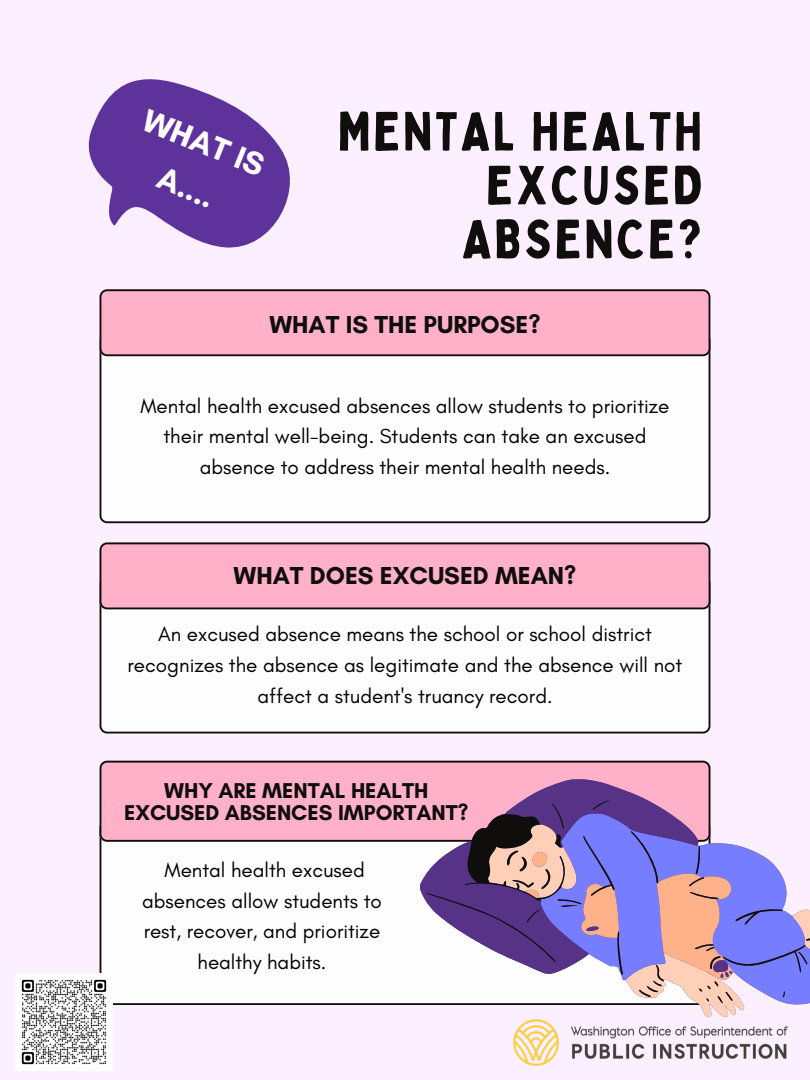
<style>
.page{position:relative;width:810px;height:1080px;background:#fcefff}
.page>*{position:absolute;margin:0;border:0;box-sizing:border-box;transform-origin:0 0}
.t1{font:53.88px/53.9px "Bobby Jones";letter-spacing:.05em;color:#0f0e0c;text-align:right}
.t2{font:700 32.44px/47.9px "Glacial Indifference";color:#fff;text-align:center}
.t3{font:700 25px "Glacial Indifference";color:#0f0e0c}
.t4{font:700 21.88px/21.6px "Glacial Indifference";color:#0f0e0c;text-align:center}
.t5{font:20.62px/30.9px "Glacial Indifference";color:#000;text-align:center}
</style>
<div class="page">
<div style="left:100px;top:842px;width:320px;height:163px;background:#fdfdfd"></div>
<svg style="left:100px;top:761px;width:610px;height:81px;background:#f1a8be"></svg>
<svg style="left:700px;top:1005px;width:45px;height:12px"></svg>
<svg style="left:733px;top:844px;width:77px;height:159px;fill:#777dff"></svg>
<svg style="left:420px;top:779px;width:313px;height:226px"></svg>
<div style="left:100px;top:356px;width:610px;height:167px;background:#fdfdfd"></div>
<div style="left:100px;top:289px;width:610px;height:67px;background:#ffb1c9"></div>
<div style="left:100px;top:609px;width:610px;height:124px;background:#fdfdfd"></div>
<svg style="left:100px;top:542px;width:610px;height:67px;background:#efa6bc"></svg>
<svg style="left:88px;top:79px;width:238px;height:216px"></svg>
<img style="left:513px;top:1019px;width:275px;height:46px">
<img style="left:16px;top:974px;width:96px;height:97px">
<h2 class="t2" style="left:154px;top:96px;width:130px;rotate:22deg">WHAT IS<br>A....</h2>
<h1 class="t1" style="left:338px;top:103px;width:366px">MENTAL HEALTH<br>EXCUSED<br>ABSENCE?</h1>
<h4 class="t3" style="left:269px;top:309px;width:273px">WHAT IS THE PURPOSE?</h4>
<p class="t5" style="left:140px;top:390px;width:530px">Mental health excused absences allow students to prioritize their mental well-being. Students can take an excused absence to address their mental health needs.</p>
<p class="t3" style="left:234px;top:560px;width:344px">WHAT DOES EXCUSED MEAN?</p>
<p class="t5" style="left:128px;top:619px;width:556px">An excused absence means the school or school district recognizes the absence as legitimate and the absence will not affect a student's truancy record.</p>
<h3 class="t4" style="left:124px;top:780px;width:346px">WHY ARE MENTAL HEALTH<br>EXCUSED ABSENCES IMPORTANT?</h3>
<p class="t5" style="left:142px;top:855px;width:241px;line-height:30.5px">Mental health excused absences allow students to rest, recover, and prioritize healthy habits.</p>
</div>
